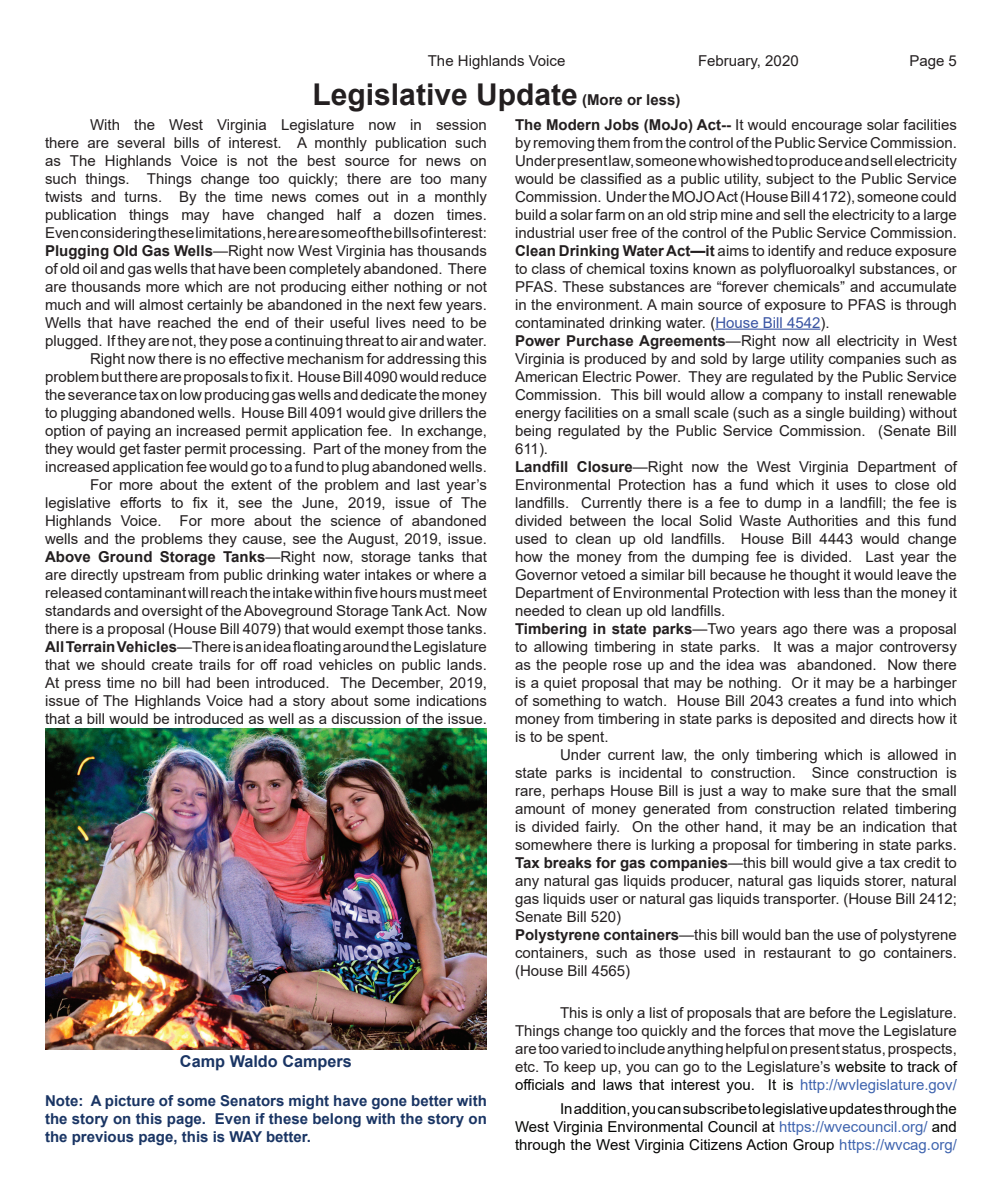
<style>
.page{position:relative;width:1002px;height:1204px;background:#fff}
.page>*{position:absolute;margin:0;border:0;box-sizing:border-box;transform-origin:0 0}
.t1{font:700 30px "Arial";color:#231f20}
.t2{font:700 16.25px "Arial";color:#1a3564}
.t3{font:15px/18px "Arial";color:#231f20}
.t4{font:15px/18px "Arial";color:#040503;text-align:justify}
.t5{font:700 15px/18px "Arial";color:#1a3564;text-align:justify}
.s1{font-size:15px}
.s2{font-weight:700}
.s3{color:#3853a3}
.s4{color:#040503}
.s5{color:#4065af}
</style>
<div class="page">
<hr style="left:715px;top:329px;width:105px;height:1px;background:#3853a3">
<img style="left:45px;top:729px;width:442px;height:320px">
<p class="t3" style="left:428px;top:52px;width:139px">The Highlands Voice</p>
<p class="t3" style="left:698px;top:52px;width:102px">February, 2020</p>
<p class="t3" style="left:909px;top:52px;width:49px">Page 5</p>
<h1 class="t1" style="left:312px;top:74px;width:369px">Legislative Update <span class="s1">(More or less)</span></h1>
<p class="t3" style="left:45px;top:115px;width:443px;text-align:right">With the West Virginia Legislature now in session<br>there are several bills of interest. A monthly publication such as The Highlands Voice is not the best source for news on such things. Things change too quickly; there are too many twists and turns. By the time news comes out in a monthly publication things may have changed half a dozen times.<br>Even considering these limitations, here are some of the bills of interest:<br><span class="s2">Plugging Old Gas Wells</span>—Right now West Virginia has thousands of old oil and gas wells that have been completely abandoned. There are thousands more which are not producing either nothing or not much and will almost certainly be abandoned in the next few years.<br>Wells that have reached the end of their useful lives need to be plugged. If they are not, they pose a continuing threat to air and water.<br>Right now there is no effective mechanism for addressing this problem but there are proposals to fix it. House Bill 4090 would reduce the severance tax on low producing gas wells and dedicate the money to plugging abandoned wells. House Bill 4091 would give drillers the option of paying an increased permit application fee. In exchange, they would get faster permit processing. Part of the money from the increased application fee would go to a fund to plug abandoned wells.<br>For more about the extent of the problem and last year’s legislative efforts to fix it, see the June, 2019, issue of The Highlands Voice. For more about the science of abandoned wells and the problems they cause, see the August, 2019, issue.<br><span class="s2">Above Ground Storage Tanks</span>—Right now, storage tanks that are directly upstream from public drinking water intakes or where a released contaminant will reach the intake within five hours must meet standards and oversight of the Aboveground Storage Tank Act. Now there is a proposal (House Bill 4079) that would exempt those tanks.<br><span class="s2">All Terrain Vehicles</span>—There is an idea floating around the Legislature that we should create trails for off road vehicles on public lands.<br>At press time no bill had been introduced. The December, 2019, issue of The Highlands Voice had a story about some indications that a bill would be introduced as well as a discussion of the issue.</p>
<p class="t3" style="left:515px;top:115px;width:443px"><span class="s2">The Modern Jobs (MoJo) Act--</span> It would encourage solar facilities by removing them from the control of the Public Service Commission.<br>Under present law, someone who wished to produce and sell electricity would be classified as a public utility, subject to the Public Service Commission. Under the MOJO Act (House Bill 4172), someone could build a solar farm on an old strip mine and sell the electricity to a large industrial user free of the control of the Public Service Commission.<br><span class="s2">Clean Drinking Water Act—it</span> aims to identify and reduce exposure to class of chemical toxins known as polyfluoroalkyl substances, or PFAS. These substances are “forever chemicals” and accumulate in the environment. A main source of exposure to PFAS is through contaminated drinking water. (<span class="s3">House Bill 4542</span>).<br><span class="s2">Power Purchase Agreements</span>—Right now all electricity in West Virginia is produced by and sold by large utility companies such as American Electric Power. They are regulated by the Public Service Commission. This bill would allow a company to install renewable energy facilities on a small scale (such as a single building) without being regulated by the Public Service Commission. (Senate Bill 611).<br><span class="s2">Landfill Closure</span>—Right now the West Virginia Department of Environmental Protection has a fund which it uses to close old landfills. Currently there is a fee to dump in a landfill; the fee is divided between the local Solid Waste Authorities and this fund used to clean up old landfills. House Bill 4443 would change how the money from the dumping fee is divided. Last year the Governor vetoed a similar bill because he thought it would leave the Department of Environmental Protection with less than the money it needed to clean up old landfills.<br><span class="s2">Timbering in state parks</span>—Two years ago there was a proposal to allowing timbering in state parks. It was a major controversy as the people rose up and the idea was abandoned. Now there is a quiet proposal that may be nothing. Or it may be a harbinger of something to watch. House Bill 2043 creates a fund into which money from timbering in state parks is deposited and directs how it is to be spent.</p>
<p class="t3" style="left:515px;top:745px;width:443px;text-indent:45px">Under current law, the only timbering which is allowed in state parks is incidental to construction. Since construction is rare, perhaps House Bill is just a way to make sure that the small amount of money generated from construction related timbering is divided fairly. On the other hand, it may be an indication that somewhere there is lurking a proposal for timbering in state parks.<br><span class="s2">Tax breaks for gas companies</span>—this bill would give a tax credit to any natural gas liquids producer, natural gas liquids storer, natural gas liquids user or natural gas liquids transporter. (House Bill 2412; Senate Bill 520)<br><span class="s2">Polystyrene containers</span>—this bill would ban the use of polystyrene containers, such as those used in restaurant to go containers. (House Bill 4565)</p>
<p class="t3" style="left:515px;top:1003px;width:443px;text-align:justify;text-indent:45px">This is only a list of proposals that are before the Legislature.<br>Things change too quickly and the forces that move the Legislature are too varied to include anything helpful on present status, prospects, etc. To keep up, you can go to the Legislature’s <span class="s4">website to track of officials and laws that interest you. It is</span> <span class="s5">http://wvlegislature.gov/</span></p>
<p class="t4" style="left:515px;top:1100px;width:443px;text-indent:45px">In addition, you can subscribe to legislative updates through the West Virginia Environmental Council at <span class="s5">https://wvecouncil.org/</span> and through the West Virginia Citizens Action Group <span class="s5">https://wvcag.org/</span></p>
<p class="t2" style="left:180px;top:1050px;width:173px">Camp Waldo Campers</p>
<p class="t5" style="left:45px;top:1092px;width:443px">Note: A picture of some Senators might have gone better with the story on this page. Even if these belong with the story on the previous page, this is WAY better.</p>
</div>
